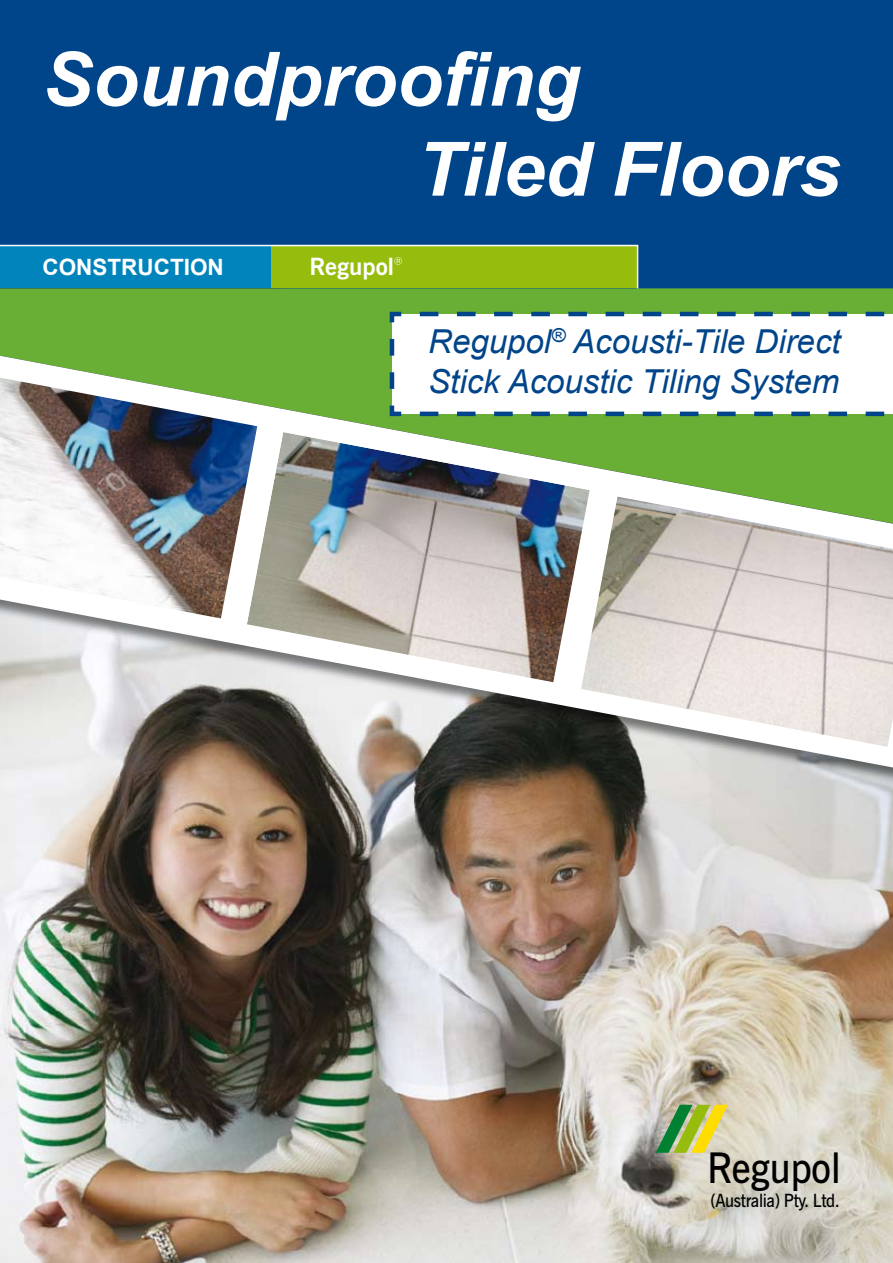
<style>
.page{position:relative;width:893px;height:1263px;background:#fff}
.page>*{position:absolute;margin:0;border:0;box-sizing:border-box;transform-origin:0 0}
.t1{font:italic 700 75px/90px "Arial";color:#fff}
.t2{font:600 42.15px "News Gothic BT";color:#000;scale:.91 1}
.t3{font:italic 33px/39.6px "Arial";color:#004489}
.t4{font:700 23.85px "News Gothic BT";color:#fff}
.t5{font:700 22.5px "Arial";color:#fff}
.t6{font:600 18.3px "News Gothic BT";letter-spacing:-.025em;color:#000;scale:.91 1}
</style>
<div class="page">
<img style="left:0;top:795px;width:893px;height:468px">
<div style="left:0;top:0;width:893px;height:288px;background:#004489"></div>
<div style="left:0;top:288px;width:893px;height:55px;background:#69af36"></div>
<svg style="left:387px;top:309px;width:506px;height:34px"></svg>
<div style="left:0;top:344px;width:893px;height:451px;background:#000;opacity:.5"></div>
<svg style="left:0;top:343px;width:893px;height:432px"></svg>
<img style="left:0;top:368px;width:257px;height:250px">
<img style="left:247px;top:432px;width:343px;height:250px">
<img style="left:581px;top:497px;width:312px;height:250px">
<svg style="left:0;top:244px;width:639px;height:46px"></svg>
<svg style="left:656px;top:1104px;width:72px;height:49px"></svg>
<h1 class="t1" style="left:417px;top:34px;width:425px;text-indent:-374px">Soundproofing<br>Tiled Floors</h1>
<p class="t5" style="left:43px;top:254px;width:183px">CONSTRUCTION</p>
<p class="t4" style="left:310px;top:252px;width:86px">Regupol</p>
<p class="t3" style="left:428px;top:322px;width:414px">Regupol<sup>®</sup> Acousti-Tile Direct<br>Stick Acoustic Tiling System</p>
<p class="t2" style="left:707px;top:1142px;width:148px">Regupol</p>
<p class="t6" style="left:710px;top:1189px;width:144px">(Australia) Pty. Ltd.</p>
</div>
